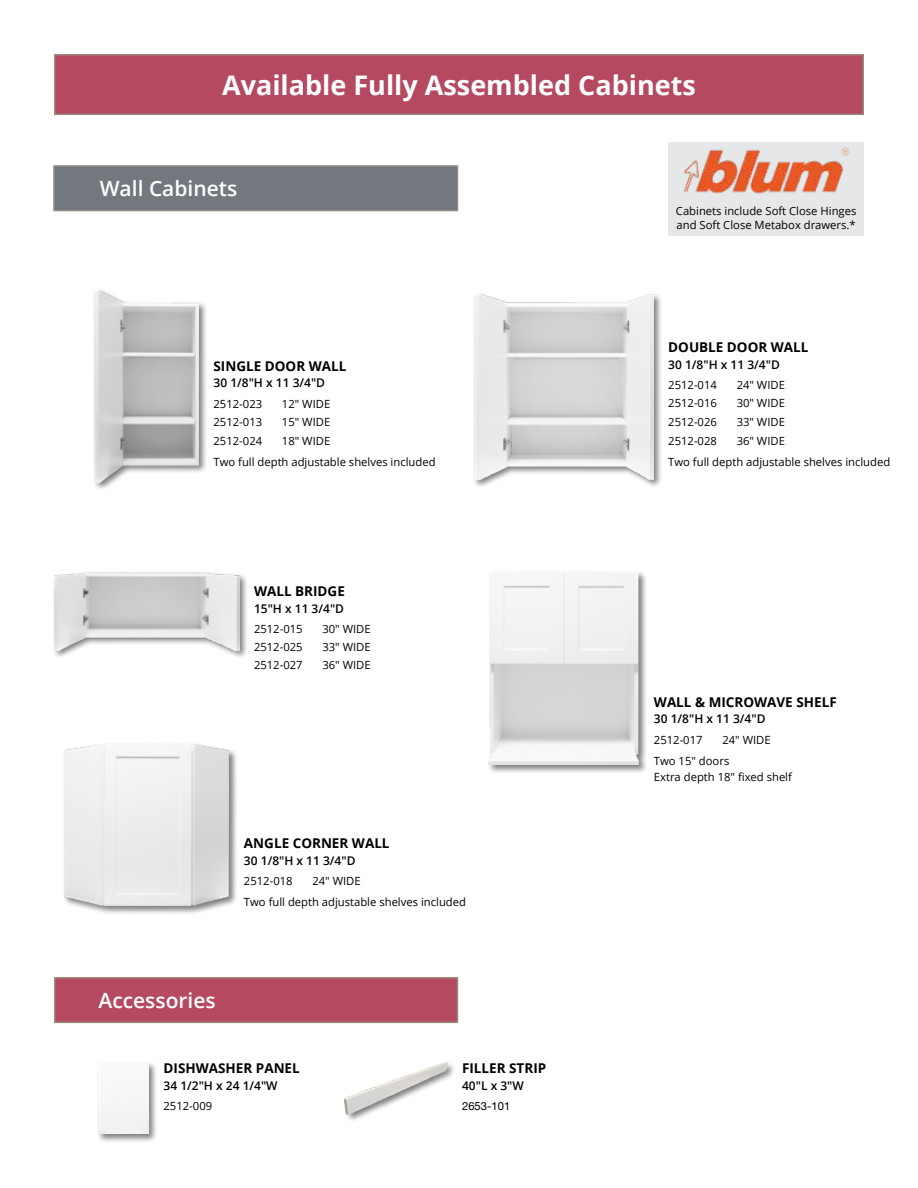
<style>
.page{position:relative;width:918px;height:1188px;background:#fff}
.page>*{position:absolute;margin:0;border:0;box-sizing:border-box;transform-origin:0 0}
.t1{font:700 27px "Open Sans";color:#fff}
.t2{font:600 21px "Open Sans";color:#fff}
.t3{font:700 13.5px "Open Sans";color:#000}
.t4{font:600 12px "Open Sans";color:#000}
.t5{font:11.25px/13.5px "Open Sans";color:#000}
.t6{font:11.25px "Helvetica Neue LT Com";color:#000}
</style>
<div class="page">
<div style="left:92px;top:288px;width:115px;height:203px;background:#000;opacity:.5"></div>
<img style="left:94px;top:290px;width:105px;height:192px">
<div style="left:62px;top:743px;width:176px;height:172px;background:#000;opacity:.5"></div>
<img style="left:64px;top:744px;width:165px;height:162px">
<div style="left:472px;top:292px;width:190px;height:196px;background:#000;opacity:.5"></div>
<img style="left:474px;top:293px;width:179px;height:186px">
<div style="left:52px;top:570px;width:196px;height:90px;background:#000;opacity:.5"></div>
<img style="left:54px;top:572px;width:185px;height:79px">
<div style="left:487px;top:570px;width:161px;height:204px;background:#000;opacity:.5"></div>
<img style="left:488px;top:572px;width:151px;height:193px">
<div style="left:53px;top:165px;width:405px;height:46px;background:#73777e;border:2px solid #7f6d61"></div>
<div style="left:54px;top:977px;width:404px;height:46px;background:#b5495f;border:2px solid #7f6d61"></div>
<div style="left:96px;top:1061px;width:61px;height:82px;background:#000;opacity:.5"></div>
<div style="left:99px;top:1063px;width:50px;height:71px;background:#f6f6f6"></div>
<div style="left:343px;top:1061px;width:113px;height:62px;background:#000;opacity:.5"></div>
<img style="left:345px;top:1063px;width:102px;height:51px">
<div style="left:54px;top:54px;width:810px;height:61px;background:#b5495f;border:2px solid #7f6d61"></div>
<div style="left:668px;top:142px;width:196px;height:94px;background:#e6e7e8"></div>
<img style="left:683px;top:147px;width:167px;height:47px">
<h1 class="t1" style="left:222px;top:66px;width:475px">Available Fully Assembled Cabinets</h1>
<h2 class="t2" style="left:100px;top:174px;width:139px">Wall Cabinets</h2>
<p class="t3" style="left:214px;top:356px;width:134px">SINGLE DOOR WALL</p>
<p class="t4" style="left:214px;top:375px;width:113px">30 1/8"H x 11 3/4"D</p>
<p class="t5" style="left:214px;top:397px;width:50px">2512-023</p>
<p class="t5" style="left:282px;top:397px;width:50px">12" WIDE</p>
<p class="t5" style="left:214px;top:415px;width:50px">2512-013</p>
<p class="t5" style="left:282px;top:415px;width:50px">15" WIDE</p>
<p class="t5" style="left:214px;top:433px;width:50px">2512-024</p>
<p class="t5" style="left:282px;top:433px;width:50px">18" WIDE</p>
<p class="t5" style="left:214px;top:455px;width:224px">Two full depth adjustable shelves included</p>
<p class="t3" style="left:254px;top:582px;width:92px">WALL BRIDGE</p>
<p class="t4" style="left:254px;top:600px;width:92px">15"H x 11 3/4"D</p>
<p class="t5" style="left:254px;top:622px;width:50px">2512-015</p>
<p class="t5" style="left:322px;top:622px;width:50px">30" WIDE</p>
<p class="t5" style="left:254px;top:640px;width:50px">2512-025</p>
<p class="t5" style="left:322px;top:640px;width:50px">33" WIDE</p>
<p class="t5" style="left:254px;top:657px;width:50px">2512-027</p>
<p class="t5" style="left:322px;top:657px;width:50px">36" WIDE</p>
<p class="t3" style="left:244px;top:834px;width:147px">ANGLE CORNER WALL</p>
<p class="t4" style="left:244px;top:852px;width:113px">30 1/8"H x 11 3/4"D</p>
<p class="t5" style="left:244px;top:874px;width:50px">2512-018</p>
<p class="t5" style="left:312px;top:874px;width:50px">24" WIDE</p>
<p class="t5" style="left:244px;top:895px;width:224px">Two full depth adjustable shelves included</p>
<h2 class="t2" style="left:99px;top:986px;width:119px">Accessories</h2>
<p class="t3" style="left:164px;top:1059px;width:138px">DISHWASHER PANEL</p>
<p class="t4" style="left:164px;top:1077px;width:116px">34 1/2"H x 24 1/4"W</p>
<p class="t5" style="left:164px;top:1099px;width:50px">2512-009</p>
<p class="t3" style="left:462px;top:1059px;width:86px">FILLER STRIP</p>
<p class="t4" style="left:462px;top:1077px;width:63px">40"L x 3"W</p>
<p class="t6" style="left:462px;top:1099px;width:50px">2653-101</p>
<p class="t5" style="left:676px;top:204px;width:182px">Cabinets include Soft Close Hinges and Soft Close Metabox drawers.*</p>
<p class="t3" style="left:668px;top:337px;width:142px">DOUBLE DOOR WALL</p>
<p class="t4" style="left:668px;top:356px;width:113px">30 1/8"H x 11 3/4"D</p>
<p class="t5" style="left:668px;top:378px;width:50px">2512-014</p>
<p class="t5" style="left:737px;top:378px;width:50px">24" WIDE</p>
<p class="t5" style="left:668px;top:396px;width:50px">2512-016</p>
<p class="t5" style="left:737px;top:396px;width:50px">30" WIDE</p>
<p class="t5" style="left:668px;top:415px;width:50px">2512-026</p>
<p class="t5" style="left:737px;top:415px;width:50px">33" WIDE</p>
<p class="t5" style="left:668px;top:433px;width:50px">2512-028</p>
<p class="t5" style="left:737px;top:433px;width:50px">36" WIDE</p>
<p class="t5" style="left:668px;top:455px;width:224px">Two full depth adjustable shelves included</p>
<p class="t3" style="left:654px;top:692px;width:184px">WALL &amp; MICROWAVE SHELF</p>
<p class="t4" style="left:654px;top:711px;width:113px">30 1/8"H x 11 3/4"D</p>
<p class="t5" style="left:654px;top:754px;width:77px">Two 15" doors</p>
<p class="t5" style="left:654px;top:733px;width:50px">2512-017</p>
<p class="t5" style="left:722px;top:733px;width:50px">24" WIDE</p>
<p class="t5" style="left:654px;top:770px;width:140px">Extra depth 18" fixed shelf</p>
</div>
